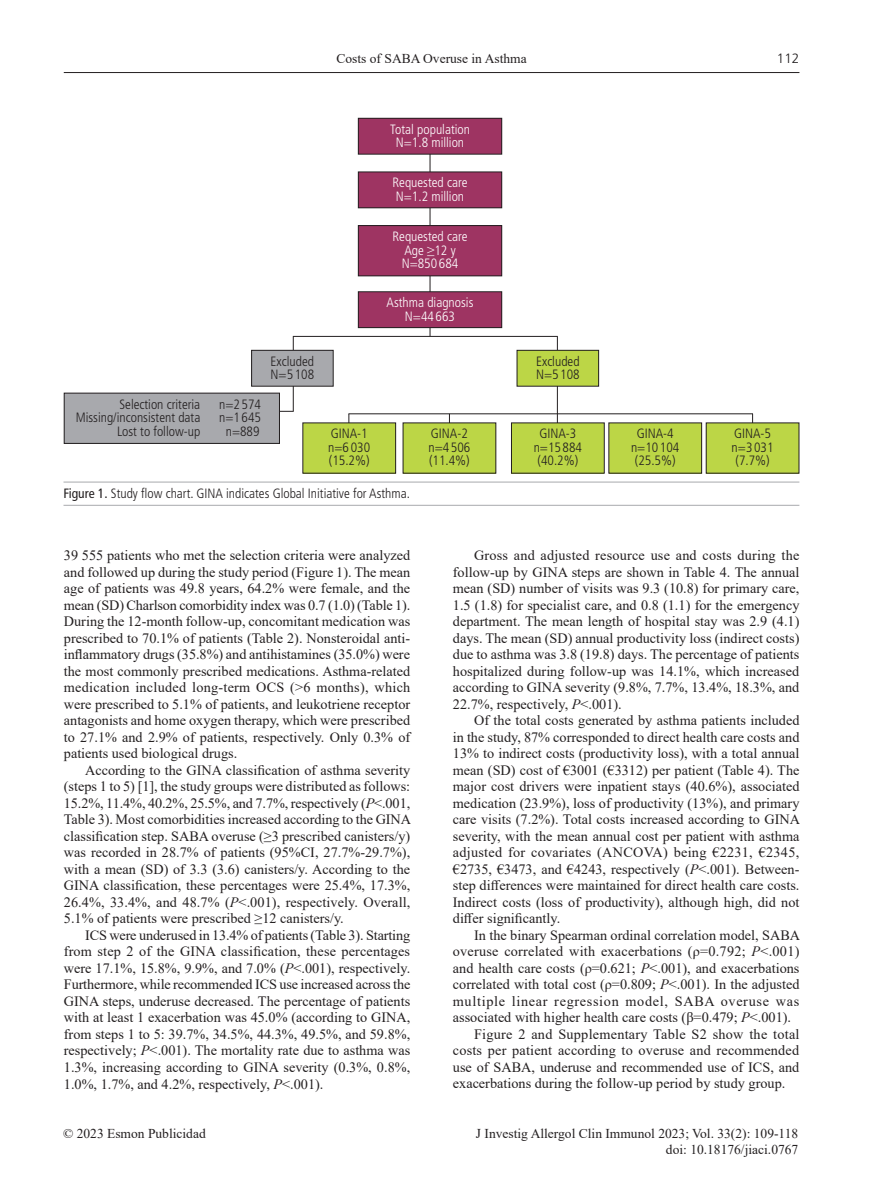
<style>
.page{position:relative;width:893px;height:1191px;background:#fff}
.page>*{position:absolute;margin:0;border:0;box-sizing:border-box;transform-origin:0 0}
.t1{font:14.25px/16.5px "Times New Roman";color:#231f20;text-align:justify}
.t2{font:14.25px "Times New Roman";letter-spacing:.045em;color:#231f20}
.t3{font:14.25px "Times New Roman";letter-spacing:.02em;color:#231f20}
.t4{font:300 condensed 13.5px/13.5px "Frutiger LT Std";color:#231f20}
.t5{font:13.5px/16.5px "Times New Roman";color:#231f20;text-align:right}
.t6{font:300 condensed 13.5px/13.5px "Frutiger LT Std";color:#fff;text-align:center}
.t7{font:300 13.5px "Frutiger LT Std";color:#231f20}
.s1{font-family:"Times New Roman";font-weight:400;font-stretch:normal}
.s2{font-weight:400}
.s3{font-style:italic}
</style>
<div class="page">
<hr style="left:64px;top:72px;width:735px;height:1px;background:#231f20">
<hr style="left:64px;top:505px;width:735px;height:1px;background:#a8a9ad">
<hr style="left:64px;top:482px;width:735px;height:1px;background:#a8a9ad">
<hr style="left:430px;top:146px;width:1px;height:190px;background:#231f20">
<hr style="left:557px;top:336px;width:1px;height:97px;background:#231f20">
<hr style="left:293px;top:336px;width:1px;height:75px;background:#231f20">
<hr style="left:293px;top:336px;width:265px;height:1px;background:#231f20">
<hr style="left:348px;top:413px;width:405px;height:1px;background:#231f20">
<svg style="left:280px;top:411px;width:14px;height:1px"></svg>
<div style="left:358px;top:118px;width:144px;height:36px;background:#9e3462"></div>
<div style="left:358px;top:118px;width:144px;height:36px;border:1px solid #231f20"></div>
<div style="left:358px;top:172px;width:144px;height:36px;background:#9e3462"></div>
<div style="left:358px;top:171px;width:144px;height:37px;border:1px solid #231f20"></div>
<div style="left:358px;top:225px;width:144px;height:51px;background:#9e3462"></div>
<div style="left:358px;top:225px;width:144px;height:51px;border:1px solid #231f20"></div>
<div style="left:358px;top:292px;width:144px;height:36px;background:#9e3462"></div>
<div style="left:358px;top:291px;width:144px;height:37px;border:1px solid #231f20"></div>
<div style="left:303px;top:423px;width:93px;height:50px;background:#bcd646"></div>
<div style="left:64px;top:393px;width:215px;height:50px;background:#a8a9ad"></div>
<div style="left:64px;top:393px;width:216px;height:51px;border:1px solid #231f20"></div>
<div style="left:511px;top:423px;width:93px;height:50px;background:#bcd646"></div>
<div style="left:511px;top:422px;width:94px;height:51px;border:1px solid #231f20"></div>
<div style="left:403px;top:423px;width:93px;height:50px;background:#bcd646"></div>
<div style="left:609px;top:423px;width:93px;height:50px;background:#bcd646"></div>
<div style="left:706px;top:423px;width:93px;height:50px;background:#bcd646"></div>
<div style="left:252px;top:350px;width:81px;height:36px;background:#a8a9ad"></div>
<div style="left:251px;top:350px;width:83px;height:36px;border:1px solid #231f20"></div>
<div style="left:517px;top:350px;width:82px;height:36px;background:#bcd646"></div>
<div style="left:517px;top:350px;width:82px;height:36px;border:1px solid #231f20"></div>
<p class="t5" style="left:337px;top:49px;width:192px">Costs of SABA Overuse in Asthma</p>
<p class="t6" style="left:390px;top:122px;width:82px">Total population<br>N=1.8 million</p>
<p class="t6" style="left:393px;top:176px;width:76px;text-align:left">Requested care<br>N=1.2 million</p>
<p class="t6" style="left:393px;top:230px;width:76px">Requested care<br>Age <span class="s1">≥</span>12 y<br>N=850 684</p>
<p class="t6" style="left:387px;top:296px;width:88px">Asthma diagnosis<br>N=44 663</p>
<p class="t4" style="left:271px;top:354px;width:45px">Excluded<br>N=5 108</p>
<p class="t4" style="left:536px;top:354px;width:45px">Excluded<br>N=5 108</p>
<p class="t7" style="left:777px;top:51px;width:24px">112</p>
<p class="t4" style="left:120px;top:397px;width:82px">Selection criteria</p>
<p class="t4" style="left:219px;top:397px;width:43px">n=2 574</p>
<p class="t4" style="left:76px;top:411px;width:126px">Missing/inconsistent data</p>
<p class="t4" style="left:219px;top:411px;width:43px">n=1 645</p>
<p class="t4" style="left:117px;top:424px;width:85px">Lost to follow-up</p>
<p class="t4" style="left:226px;top:424px;width:35px">n=889</p>
<p class="t4" style="left:534px;top:427px;width:50px;text-align:center">GINA-3 n=15 884 (40.2%)</p>
<p class="t4" style="left:328px;top:427px;width:43px">GINA-1 n=6 030 (15.2%)</p>
<p class="t4" style="left:428px;top:427px;width:43px">GINA-2 n=4 506 (11.4%)</p>
<p class="t4" style="left:631px;top:427px;width:50px;text-align:center">GINA-4 n=10 104 (25.5%)</p>
<p class="t4" style="left:732px;top:427px;width:43px">GINA-5 n=3 031 (7.7%)</p>
<p class="t4" style="left:64px;top:486px;width:348px"><span class="s2">Figure 1.</span> Study flow chart. GINA indicates Global Initiative for Asthma.</p>
<p class="t1" style="left:64px;top:547px;width:348px">39 555 patients who met the selection criteria were analyzed and followed up during the study period (Figure 1). The mean age of patients was 49.8 years, 64.2% were female, and the mean (SD) Charlson comorbidity index was 0.7 (1.0) (Table 1).<br>During the 12-month follow-up, concomitant medication was prescribed to 70.1% of patients (Table 2). Nonsteroidal anti&shy;inflammatory drugs (35.8%) and antihistamines (35.0%) were the most commonly prescribed medications. Asthma-related medication included long-term OCS (&gt;6 months), which were prescribed to 5.1% of patients, and leukotriene receptor antagonists and home oxygen therapy, which were prescribed to 27.1% and 2.9% of patients, respectively. Only 0.3% of patients used biological drugs.</p>
<p class="t1" style="left:64px;top:761px;width:349px;text-indent:21px">According to the GINA classification of asthma severity (steps 1 to 5) [1], the study groups were distributed as follows:<br>15.2%, 11.4%, 40.2%, 25.5%, and 7.7%, respectively (<span class="s3">P</span>&lt;.001, Table 3). Most comorbidities increased according to the GINA classification step. SABA overuse (≥3 prescribed canisters/y) was recorded in 28.7% of patients (95%CI, 27.7%-29.7%), with a mean (SD) of 3.3 (3.6) canisters/y. According to the GINA classification, these percentages were 25.4%, 17.3%, 26.4%, 33.4%, and 48.7% (<span class="s3">P</span>&lt;.001), respectively. Overall, 5.1% of patients were prescribed ≥12 canisters/y.</p>
<p class="t1" style="left:64px;top:926px;width:348px;text-indent:21px">ICS were underused in 13.4% of patients (Table 3). Starting from step 2 of the GINA classification, these percentages were 17.1%, 15.8%, 9.9%, and 7.0% (<span class="s3">P</span>&lt;.001), respectively.<br>Furthermore, while recommended ICS use increased across the GINA steps, underuse decreased. The percentage of patients with at least 1 exacerbation was 45.0% (according to GINA, from steps 1 to 5: 39.7%, 34.5%, 44.3%, 49.5%, and 59.8%, respectively; <span class="s3">P</span>&lt;.001). The mortality rate due to asthma was 1.3%, increasing according to GINA severity (0.3%, 0.8%, 1.0%, 1.7%, and 4.2%, respectively, <span class="s3">P</span>&lt;.001).</p>
<p class="t1" style="left:453px;top:547px;width:348px;text-indent:21px">Gross and adjusted resource use and costs during the follow-up by GINA steps are shown in Table 4. The annual mean (SD) number of visits was 9.3 (10.8) for primary care, 1.5 (1.8) for specialist care, and 0.8 (1.1) for the emergency department. The mean length of hospital stay was 2.9 (4.1) days. The mean (SD) annual productivity loss (indirect costs) due to asthma was 3.8 (19.8) days. The percentage of patients hospitalized during follow-up was 14.1%, which increased according to GINA severity (9.8%, 7.7%, 13.4%, 18.3%, and 22.7%, respectively, <span class="s3">P</span>&lt;.001).</p>
<p class="t1" style="left:453px;top:712px;width:349px;text-indent:21px">Of the total costs generated by asthma patients included in the study, 87% corresponded to direct health care costs and 13% to indirect costs (productivity loss), with a total annual mean (SD) cost of €3001 (€3312) per patient (Table 4). The major cost drivers were inpatient stays (40.6%), associated medication (23.9%), loss of productivity (13%), and primary care visits (7.2%). Total costs increased according to GINA severity, with the mean annual cost per patient with asthma adjusted for covariates (ANCOVA) being €2231, €2345, €2735, €3473, and €4243, respectively (<span class="s3">P</span>&lt;.001). Between&shy;step differences were maintained for direct health care costs.<br>Indirect costs (loss of productivity), although high, did not differ significantly.</p>
<p class="t1" style="left:474px;top:926px;width:328px">In the binary Spearman ordinal correlation model, SABA</p>
<p class="t1" style="left:453px;top:943px;width:348px">overuse correlated with exacerbations (ρ=0.792; <span class="s3">P</span>&lt;.001)</p>
<p class="t1" style="left:453px;top:959px;width:348px">and health care costs (ρ=0.621; <span class="s3">P</span>&lt;.001), and exacerbations</p>
<p class="t1" style="left:453px;top:976px;width:348px">correlated with total cost (ρ=0.809; <span class="s3">P</span>&lt;.001). In the adjusted</p>
<p class="t2" style="left:453px;top:991px;width:348px">multiple linear regression model, SABA overuse was</p>
<p class="t1" style="left:453px;top:1009px;width:340px">associated with higher health care costs (β=0.479; <span class="s3">P</span>&lt;.001).</p>
<p class="t3" style="left:474px;top:1024px;width:327px">Figure 2 and Supplementary Table S2 show the total</p>
<p class="t1" style="left:453px;top:1042px;width:348px">costs per patient according to overuse and recommended</p>
<p class="t1" style="left:453px;top:1058px;width:348px">use of SABA, underuse and recommended use of ICS, and</p>
<p class="t1" style="left:453px;top:1075px;width:334px">exacerbations during the follow-up period by study group.</p>
<p class="t5" style="left:63px;top:1124px;width:144px">© 2023 Esmon Publicidad</p>
<p class="t5" style="left:476px;top:1124px;width:324px">J Investig Allergol Clin Immunol 2023; Vol. 33(2): 109-118 doi: 10.18176/jiaci.0767</p>
</div>
